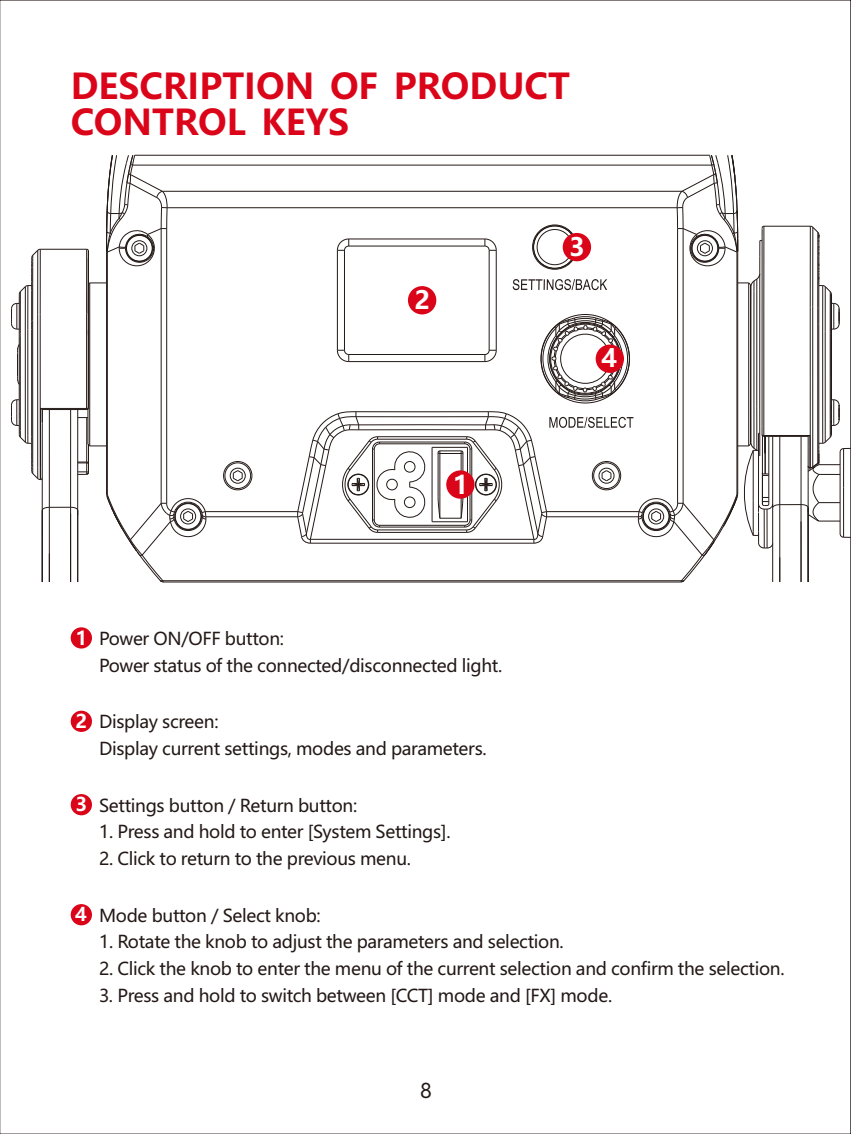
<style>
.page{position:relative;width:851px;height:1134px;background:#fff}
.page>*{position:absolute;margin:0;border:0;box-sizing:border-box;transform-origin:0 0}
.t1{font:700 35px/35.5px "Microsoft Ya Hei";color:#db051a}
.t2{font:700 25px "Microsoft Ya Hei";color:#fff}
.t3{font:20px "Microsoft Ya Hei";color:#231916}
.t4{font:700 18.75px "Microsoft Ya Hei";color:#fff}
.t5{font:17.5px/26.8px "Microsoft Ya Hei";letter-spacing:-.02em;color:#231916}
</style>
<div class="page">
<div style="left:230px;top:468px;width:15px;height:16px;border:1px solid #231916;border-radius:50%"></div>
<div style="left:224px;top:462px;width:27px;height:27px;border:1px solid #231916;border-radius:50%"></div>
<div style="left:223px;top:461px;width:29px;height:29px;border:1px solid #231916;border-radius:50%"></div>
<hr style="left:135px;top:155px;width:574px;height:1px;background:#231916">
<hr style="left:132px;top:165px;width:579px;height:1px;background:#231916">
<hr style="left:162px;top:191px;width:520px;height:1px;background:#231916">
<hr style="left:167px;top:207px;width:510px;height:1px;background:#231916">
<hr style="left:40px;top:249px;width:47px;height:1px;background:#231916">
<hr style="left:40px;top:408px;width:47px;height:1px;background:#231916">
<hr style="left:42px;top:409px;width:45px;height:1px;background:#231916">
<hr style="left:205px;top:511px;width:93px;height:1px;background:#231916">
<hr style="left:206px;top:516px;width:91px;height:1px;background:#231916">
<hr style="left:163px;top:580px;width:518px;height:1px;background:#231916">
<hr style="left:163px;top:582px;width:517px;height:1px;background:#231916">
<svg style="left:232px;top:470px;width:11px;height:12px"></svg>
<svg style="left:106px;top:492px;width:101px;height:91px"></svg>
<hr style="left:166px;top:229px;width:1px;height:274px;background:#231916">
<hr style="left:161px;top:229px;width:1px;height:274px;background:#231916">
<hr style="left:86px;top:249px;width:1px;height:65px;background:#231916">
<hr style="left:88px;top:258px;width:1px;height:53px;background:#231916">
<hr style="left:86px;top:418px;width:1px;height:44px;background:#231916">
<hr style="left:86px;top:314px;width:1px;height:94px;background:#231916">
<hr style="left:77px;top:409px;width:1px;height:101px;background:#231916">
<hr style="left:70px;top:409px;width:1px;height:98px;background:#231916">
<hr style="left:107px;top:251px;width:1px;height:242px;background:#231916">
<hr style="left:106px;top:252px;width:1px;height:241px;background:#231916">
<hr style="left:88px;top:314px;width:1px;height:85px;background:#231916">
<hr style="left:89px;top:283px;width:1px;height:163px;background:#231916">
<hr style="left:87px;top:409px;width:1px;height:35px;background:#231916">
<svg style="left:78px;top:443px;width:28px;height:32px"></svg>
<hr style="left:77px;top:510px;width:1px;height:72px;background:#231916">
<hr style="left:70px;top:507px;width:1px;height:75px;background:#231916">
<svg style="left:86px;top:399px;width:3px;height:11px"></svg>
<svg style="left:86px;top:154px;width:82px;height:131px"></svg>
<hr style="left:40px;top:249px;width:1px;height:65px;background:#231916">
<hr style="left:37px;top:250px;width:1px;height:65px;background:#231916">
<hr style="left:27px;top:286px;width:1px;height:44px;background:#231916">
<hr style="left:25px;top:287px;width:1px;height:43px;background:#231916">
<hr style="left:20px;top:292px;width:1px;height:42px;background:#231916">
<hr style="left:19px;top:294px;width:1px;height:41px;background:#231916">
<hr style="left:32px;top:284px;width:1px;height:36px;background:#231916">
<hr style="left:31px;top:291px;width:1px;height:30px;background:#231916">
<hr style="left:40px;top:314px;width:1px;height:155px;background:#231916">
<hr style="left:37px;top:315px;width:1px;height:153px;background:#231916">
<hr style="left:27px;top:330px;width:1px;height:106px;background:#231916">
<hr style="left:25px;top:330px;width:1px;height:105px;background:#231916">
<hr style="left:49px;top:409px;width:1px;height:98px;background:#231916">
<svg style="left:41px;top:506px;width:37px;height:20px"></svg>
<hr style="left:42px;top:424px;width:1px;height:86px;background:#231916">
<hr style="left:31px;top:329px;width:1px;height:108px;background:#231916">
<hr style="left:19px;top:337px;width:1px;height:38px;background:#231916">
<hr style="left:49px;top:507px;width:1px;height:75px;background:#231916">
<hr style="left:42px;top:510px;width:1px;height:72px;background:#231916">
<hr style="left:32px;top:320px;width:1px;height:143px;background:#231916">
<hr style="left:20px;top:336px;width:1px;height:94px;background:#231916">
<svg style="left:11px;top:303px;width:10px;height:34px"></svg>
<svg style="left:11px;top:343px;width:32px;height:137px"></svg>
<svg style="left:19px;top:249px;width:22px;height:46px"></svg>
<svg style="left:297px;top:154px;width:553px;height:429px"></svg>
<div style="left:595px;top:345px;width:29px;height:28px;background:#db051a;border-radius:50%"></div>
<div style="left:446px;top:470px;width:28px;height:29px;background:#db051a;border-radius:50%"></div>
<div style="left:408px;top:286px;width:28px;height:28px;background:#db051a;border-radius:50%"></div>
<div style="left:562px;top:233px;width:29px;height:28px;background:#db051a;border-radius:50%"></div>
<div style="left:71px;top:904px;width:21px;height:21px;background:#db051a;border-radius:50%"></div>
<div style="left:71px;top:627px;width:21px;height:21px;background:#db051a;border-radius:50%"></div>
<div style="left:71px;top:711px;width:21px;height:21px;background:#db051a;border-radius:50%"></div>
<div style="left:71px;top:794px;width:21px;height:21px;background:#db051a;border-radius:50%"></div>
<h1 class="t1" style="left:71px;top:72px;width:500px">DESCRIPTION OF PRODUCT<br>CONTROL KEYS</h1>
<h2 class="t2" style="left:414px;top:289px;width:17px">2</h2>
<h2 class="t2" style="left:453px;top:474px;width:17px">1</h2>
<h2 class="t2" style="left:569px;top:236px;width:17px">3</h2>
<h2 class="t2" style="left:601px;top:347px;width:17px">4</h2>
<p class="t4" style="left:76px;top:630px;width:13px">1</p>
<p class="t4" style="left:76px;top:713px;width:13px">2</p>
<p class="t5" style="left:99px;top:627px;width:404px">Power ON/OFF button:<br>Power status of the connected/disconnected light.</p>
<p class="t5" style="left:99px;top:710px;width:389px">Display screen:<br>Display current settings, modes and parameters.</p>
<p class="t4" style="left:76px;top:796px;width:13px">3</p>
<p class="t4" style="left:75px;top:906px;width:13px">4</p>
<p class="t5" style="left:99px;top:793px;width:259px">Settings button / Return button:</p>
<p class="t5" style="left:99px;top:820px;width:353px">1. Press and hold to enter [System Settings].</p>
<p class="t5" style="left:99px;top:847px;width:313px">2. Click to return to the previous menu.</p>
<p class="t5" style="left:99px;top:903px;width:223px">Mode button / Select knob:</p>
<p class="t5" style="left:99px;top:930px;width:466px">1. Rotate the knob to adjust the parameters and selection.</p>
<p class="t5" style="left:99px;top:957px;width:687px">2. Click the knob to enter the menu of the current selection and confirm the selection.</p>
<p class="t5" style="left:99px;top:983px;width:514px">3. Press and hold to switch between [CCT] mode and [FX] mode.</p>
<p class="t3" style="left:420px;top:1082px;width:13px">8</p>
</div>
